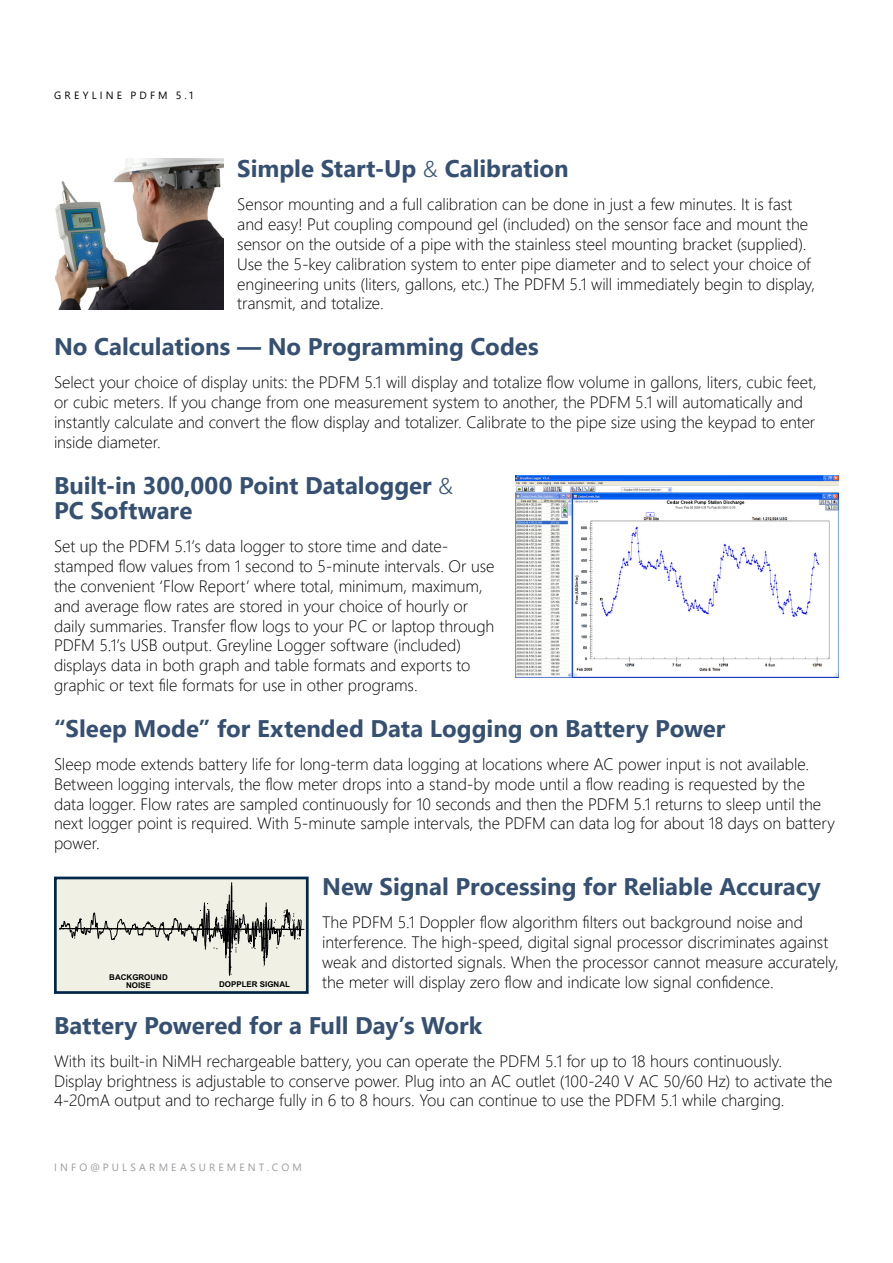
<style>
.page{position:relative;width:893px;height:1263px;background:#fff}
.page>*{position:absolute;margin:0;border:0;box-sizing:border-box;transform-origin:0 0}
.t1{font:700 24px/25.5px "Segoe UI";color:#365072}
.t2{font:300 16.5px/19.8px "Segoe UI";letter-spacing:-.005em;color:#000}
.t3{font:10.5px "Segoe UI";letter-spacing:.3em;color:#999ca0}
.t4{font:10.5px "Segoe UI";letter-spacing:.3em;color:#000}
.t5{font:700 7.95px/7.9px "Arial";color:#000;text-align:center}
.s1{font-family:"Proxima Nova";font-weight:300}
</style>
<div class="page">
<img style="left:55px;top:158px;width:169px;height:151px">
<img style="left:515px;top:476px;width:324px;height:202px">
<div style="left:54px;top:877px;width:255px;height:117px;border:3px solid #00274a"></div>
<svg style="left:58px;top:877px;width:247px;height:117px;background:#d1d4ca"></svg>
<p class="t4" style="left:54px;top:85px;width:142px">GREYLINE PDFM 5.1</p>
<h1 class="t1" style="left:237px;top:154px;width:333px">Simple Start-Up <span class="s1">&amp;</span> Calibration</h1>
<p class="t2" style="left:237px;top:193px;width:579px">Sensor mounting and a full calibration can be done in just a few minutes. It is fast and easy! Put coupling compound gel (included) on the sensor face and mount the sensor on the outside of a pipe with the stainless steel mounting bracket (supplied).<br>Use the 5-key calibration system to enter pipe diameter and to select your choice of engineering units (liters, gallons, etc.) The PDFM 5.1 will immediately begin to display, transmit, and totalize.</p>
<h1 class="t1" style="left:54px;top:332px;width:486px">No Calculations — No Programming Codes</h1>
<p class="t2" style="left:54px;top:371px;width:764px">Select your choice of display units: the PDFM 5.1 will display and totalize flow volume in gallons, liters, cubic feet, or cubic meters. If you change from one measurement system to another, the PDFM 5.1 will automatically and instantly calculate and convert the flow display and totalizer. Calibrate to the pipe size using the keypad to enter inside diameter.</p>
<h1 class="t1" style="left:54px;top:470px;width:401px">Built-in 300,000 Point Datalogger <span class="s1">&amp;<br></span>PC Software</h1>
<p class="t2" style="left:54px;top:535px;width:442px">Set up the PDFM 5.1’s data logger to store time and date&shy;stamped flow values from 1 second to 5-minute intervals. Or use the convenient ‘Flow Report’ where total, minimum, maximum, and average flow rates are stored in your choice of hourly or daily summaries. Transfer flow logs to your PC or laptop through PDFM 5.1’s USB output. Greyline Logger software (included) displays data in both graph and table formats and exports to graphic or text file formats for use in other programs.</p>
<h1 class="t1" style="left:54px;top:714px;width:673px">“Sleep Mode” for Extended Data Logging on Battery Power</h1>
<p class="t2" style="left:54px;top:753px;width:782px">Sleep mode extends battery life for long-term data logging at locations where AC power input is not available.<br>Between logging intervals, the flow meter drops into a stand-by mode until a flow reading is requested by the data logger. Flow rates are sampled continuously for 10 seconds and then the PDFM 5.1 returns to sleep until the next logger point is required. With 5-minute sample intervals, the PDFM can data log for about 18 days on battery power.</p>
<h1 class="t1" style="left:322px;top:872px;width:500px">New Signal Processing for Reliable Accuracy</h1>
<p class="t2" style="left:322px;top:911px;width:518px">The PDFM 5.1 Doppler flow algorithm filters out background noise and interference. The high-speed, digital signal processor discriminates against weak and distorted signals. When the processor cannot measure accurately, the meter will display zero flow and indicate low signal confidence.</p>
<h1 class="t1" style="left:54px;top:1010px;width:430px">Battery Powered for a Full Day’s Work</h1>
<p class="t2" style="left:54px;top:1049px;width:780px">With its built-in NiMH rechargeable battery, you can operate the PDFM 5.1 for up to 18 hours continuously.<br>Display brightness is adjustable to conserve power. Plug into an AC outlet (100-240 V AC 50/60 Hz) to activate the<br>4-20mA output and to recharge fully in 6 to 8 hours. You can continue to use the PDFM 5.1 while charging.</p>
<p class="t5" style="left:109px;top:973px;width:60px">BACKGROUND<br>NOISE</p>
<p class="t5" style="left:219px;top:981px;width:72px">DOPPLER SIGNAL</p>
<p class="t3" style="left:54px;top:1157px;width:249px">INFO@PULSARMEASUREMENT.COM</p>
</div>
